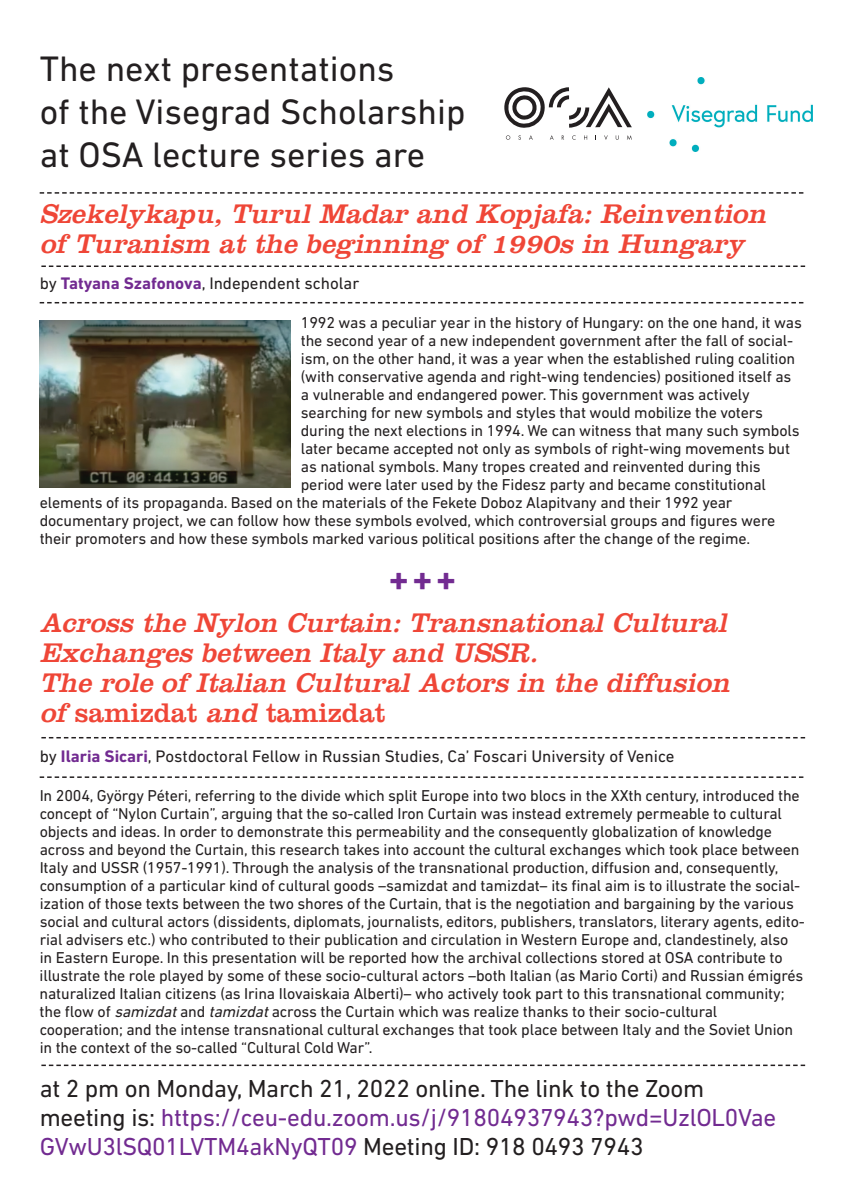
<style>
.page{position:relative;width:842px;height:1191px;background:#fff}
.page>*{position:absolute;margin:0;border:0;box-sizing:border-box;transform-origin:0 0}
.t1{font:36px/43px "DIN Next LT Pro";color:#231f20}
.t2{font:700 36px "DIN Next LT Pro";color:#722b91}
.t3{font:italic 28px/30px "Clarendon H Plain";color:#ef4637}
.t4{font:25px/29px "DIN Next LT Pro";letter-spacing:-.01em;color:#231f20}
.t5{font:17px "DIN Next LT Pro";color:#231f20}
.t6{font:16px/18px "DIN Next LT Pro";letter-spacing:-.01em;color:#231f20}
.s1{font-weight:700;color:#722b91}
.s2{font-style:normal}
.s3{font-style:italic}
.s4{color:#722b91}
</style>
<div class="page">
<svg style="left:40px;top:192px;width:763px;height:2px"></svg>
<svg style="left:41px;top:265px;width:764px;height:2px"></svg>
<svg style="left:40px;top:302px;width:763px;height:1px"></svg>
<svg style="left:41px;top:737px;width:764px;height:1px"></svg>
<svg style="left:40px;top:776px;width:763px;height:2px"></svg>
<svg style="left:41px;top:1064px;width:764px;height:2px"></svg>
<svg style="left:504px;top:87px;width:128px;height:41px"></svg>
<svg style="left:506px;top:135px;width:4px;height:5px"></svg>
<svg style="left:518px;top:135px;width:3px;height:5px"></svg>
<svg style="left:529px;top:135px;width:4px;height:5px"></svg>
<svg style="left:550px;top:135px;width:4px;height:5px"></svg>
<svg style="left:572px;top:135px;width:4px;height:5px"></svg>
<svg style="left:604px;top:135px;width:4px;height:5px"></svg>
<svg style="left:627px;top:135px;width:5px;height:5px"></svg>
<img style="left:647px;top:78px;width:165px;height:73px">
<img style="left:40px;top:320px;width:251px;height:168px">
<h1 class="t1" style="left:40px;top:50px;width:427px">The next presentations<br>of the Visegrad Scholarship at OSA lecture series are</h1>
<h2 class="t3" style="left:40px;top:198px;width:732px">Szekelykapu, Turul Madar and Kopjafa: Reinvention of Turanism at the beginning of 1990s in Hungary</h2>
<p class="t5" style="left:40px;top:277px;width:321px">by <span class="s1">Tatyana Szafonova</span>, Independent scholar</p>
<p class="t6" style="left:301px;top:314px;width:502px">1992 was a peculiar year in the history of Hungary: on the one hand, it was</p>
<p class="t6" style="left:301px;top:332px;width:494px">the second year of a new independent government after the fall of social-</p>
<p class="t6" style="left:301px;top:350px;width:496px">ism, on the other hand, it was a year when the established ruling coalition</p>
<p class="t6" style="left:301px;top:368px;width:492px">(with conservative agenda and right-wing tendencies) positioned itself as</p>
<p class="t6" style="left:301px;top:386px;width:450px">a vulnerable and endangered power. This government was actively</p>
<p class="t6" style="left:301px;top:404px;width:464px">searching for new symbols and styles that would mobilize the voters</p>
<p class="t6" style="left:301px;top:422px;width:500px">during the next elections in 1994. We can witness that many such symbols</p>
<p class="t6" style="left:301px;top:440px;width:491px">later became accepted not only as symbols of right-wing movements but</p>
<p class="t6" style="left:301px;top:458px;width:461px">as national symbols. Many tropes created and reinvented during this</p>
<p class="t6" style="left:301px;top:476px;width:467px">period were later used by the Fidesz party and became constitutional</p>
<p class="t6" style="left:40px;top:494px;width:694px">elements of its propaganda. Based on the materials of the Fekete Doboz Alapitvany and their 1992 year</p>
<p class="t6" style="left:40px;top:512px;width:737px">documentary project, we can follow how these symbols evolved, which controversial groups and figures were</p>
<p class="t6" style="left:40px;top:530px;width:712px">their promoters and how these symbols marked various political positions after the change of the regime.</p>
<h1 class="t2" style="left:389px;top:567px;width:69px">+++</h1>
<h2 class="t3" style="left:40px;top:607px;width:696px">Across the Nylon Curtain: Transnational Cultural Exchanges between Italy and USSR.<br>The role of Italian Cultural Actors in the diffusion of <span class="s2">samizdat</span> and <span class="s2">tamizdat</span></h2>
<p class="t5" style="left:40px;top:751px;width:636px">by <span class="s1">Ilaria Sicari</span>, Postdoctoral Fellow in Russian Studies, Ca’ Foscari University of Venice</p>
<p class="t6" style="left:40px;top:788px;width:767px">In 2004, György Péteri, referring to the divide which split Europe into two blocs in the XXth century, introduced the concept of “Nylon Curtain”, arguing that the so-called Iron Curtain was instead extremely permeable to cultural objects and ideas. In order to demonstrate this permeability and the consequently globalization of knowledge across and beyond the Curtain, this research takes into account the cultural exchanges which took place between Italy and USSR (1957-1991). Through the analysis of the transnational production, diffusion and, consequently, consumption of a particular kind of cultural goods –samizdat and tamizdat– its final aim is to illustrate the social&shy;ization of those texts between the two shores of the Curtain, that is the negotiation and bargaining by the various social and cultural actors (dissidents, diplomats, journalists, editors, publishers, translators, literary agents, edito&shy;rial advisers etc.) who contributed to their publication and circulation in Western Europe and, clandestinely, also<br>in Eastern Europe. In this presentation will be reported how the archival collections stored at OSA contribute to illustrate the role played by some of these socio-cultural actors –both Italian (as Mario Corti) and Russian émigrés naturalized Italian citizens (as Irina Ilovaiskaia Alberti)– who actively took part to this transnational community; the flow of <span class="s3">samizdat</span>and <span class="s3">tamizdat</span>across the Curtain which was realize thanks to their socio-cultural<br>cooperation; and the intense transnational cultural exchanges that took place between Italy and the Soviet Union in the context of the so-called “Cultural Cold War”.</p>
<h3 class="t4" style="left:40px;top:1075px;width:738px">at 2 pm on Monday, March 21, 2022 online. The link to the Zoom meeting is: <span class="s4">https://ceu-edu.zoom.us/j/91804937943?pwd=UzlOL0Vae<br>GVwU3lSQ01LVTM4akNyQT09</span> Meeting ID: 918 0493 7943</h3>
</div>
